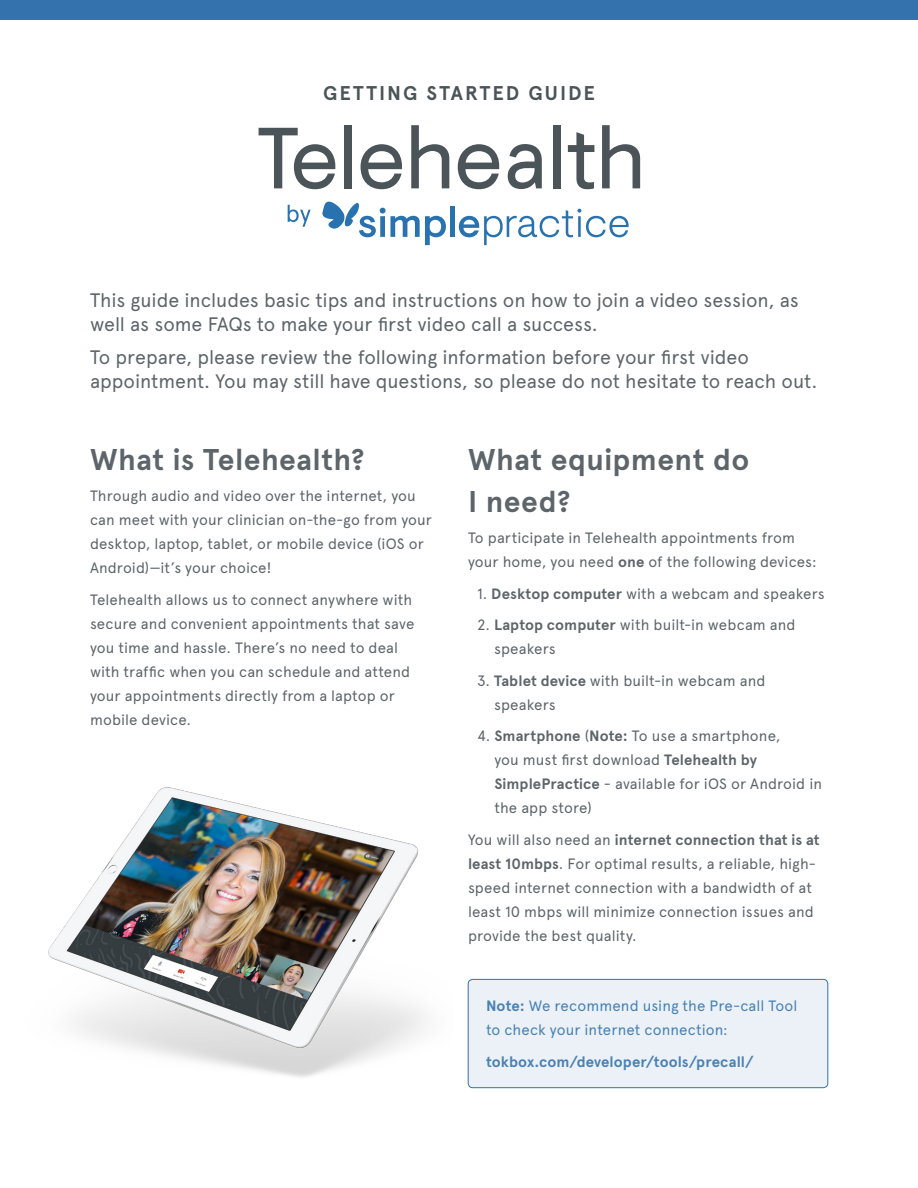
<style>
.page{position:relative;width:918px;height:1188px;background:#fff}
.page>*{position:absolute;margin:0;border:0;box-sizing:border-box;transform-origin:0 0}
.t1{font:700 30px/42px "Apercu";letter-spacing:.015em;color:#5d656a}
.t2{font:700 19.95px "Apercu";letter-spacing:.1em;color:#4b5459}
.t3{font:19.5px/24px "Apercu";letter-spacing:-.005em;color:#5d656a}
.t4{font:15px/24px "Apercu";letter-spacing:.005em;color:#5d656a}
.t5{font:15px/24px "Apercu";letter-spacing:.005em;color:#4880b5}
.t6{font:700 15px "Apercu";letter-spacing:.005em;color:#4880b5}
.s1{font-weight:700}
</style>
<div class="page">
<div style="left:468px;top:979px;width:360px;height:109px;background:#ebf1f7;border-radius:4px"></div>
<div style="left:468px;top:979px;width:360px;height:109px;border:1px solid #3472ad;border-radius:4px"></div>
<div style="left:0;top:0;width:918px;height:20px;background:#3472ad"></div>
<img style="left:48px;top:787px;width:379px;height:290px">
<svg style="left:259px;top:128px;width:76px;height:61px"></svg>
<div style="left:345px;top:125px;width:7px;height:63px;background:#4b5458"></div>
<svg style="left:361px;top:144px;width:41px;height:45px"></svg>
<svg style="left:411px;top:125px;width:38px;height:63px"></svg>
<svg style="left:458px;top:144px;width:41px;height:45px"></svg>
<svg style="left:508px;top:144px;width:34px;height:45px"></svg>
<div style="left:553px;top:125px;width:8px;height:63px;background:#4b5458"></div>
<svg style="left:568px;top:132px;width:26px;height:57px"></svg>
<svg style="left:602px;top:125px;width:38px;height:63px"></svg>
<div style="left:450px;top:207px;width:5px;height:30px;background:#2872af"></div>
<svg style="left:322px;top:201px;width:124px;height:44px"></svg>
<svg style="left:459px;top:209px;width:170px;height:36px"></svg>
<svg style="left:288px;top:205px;width:23px;height:22px"></svg>
<p class="t2" style="left:323px;top:81px;width:273px">GETTING STARTED GUIDE</p>
<p class="t3" style="left:90px;top:288px;width:710px">This guide includes basic tips and instructions on how to join a video session, as well as some FAQs to make your first video call a success.</p>
<p class="t3" style="left:90px;top:345px;width:729px">To prepare, please review the following information before your first video appointment. You may still have questions, so please do not hesitate to reach out.</p>
<p class="t1" style="left:90px;top:438px;width:276px">What is Telehealth?</p>
<p class="t4" style="left:90px;top:484px;width:344px">Through audio and video over the internet, you can meet with your clinician on-the-go from your desktop, laptop, tablet, or mobile device (iOS or Android)—it’s your choice!</p>
<p class="t4" style="left:90px;top:587px;width:326px">Telehealth allows us to connect anywhere with secure and convenient appointments that save you time and hassle. There’s no need to deal with traffic when you can schedule and attend your appointments directly from a laptop or mobile device.</p>
<p class="t1" style="left:468px;top:438px;width:283px">What equipment do<br>I need?</p>
<p class="t4" style="left:468px;top:526px;width:350px">To participate in Telehealth appointments from your home, you need <span class="s1">one</span> of the following devices:</p>
<p class="t4" style="left:477px;top:581px;width:349px">1. <span class="s1">Desktop computer</span> with a webcam and speakers</p>
<p class="t4" style="left:494px;top:613px;width:303px;text-indent:-17px">2. <span class="s1">Laptop computer</span> with built-in webcam and speakers</p>
<p class="t4" style="left:494px;top:668px;width:273px;text-indent:-17px">3. <span class="s1">Tablet device</span> with built-in webcam and speakers</p>
<p class="t4" style="left:494px;top:724px;width:329px;text-indent:-17px">4. <span class="s1">Smartphone</span> (<span class="s1">Note:</span> To use a smartphone,<br>you must first download <span class="s1">Telehealth by SimplePractice</span> - available for iOS or Android in the app store)</p>
<p class="t4" style="left:468px;top:827px;width:353px">You will also need an <span class="s1">internet connection that is at least 10mbps</span>. For optimal results, a reliable, high&shy;speed internet connection with a bandwidth of at least 10 mbps will minimize connection issues and provide the best quality.</p>
<p class="t5" style="left:486px;top:994px;width:313px"><span class="s1">Note:</span> We recommend using the Pre-call Tool to check your internet connection:</p>
<p class="t6" style="left:486px;top:1052px;width:269px">tokbox.com/developer/tools/precall/</p>
</div>
